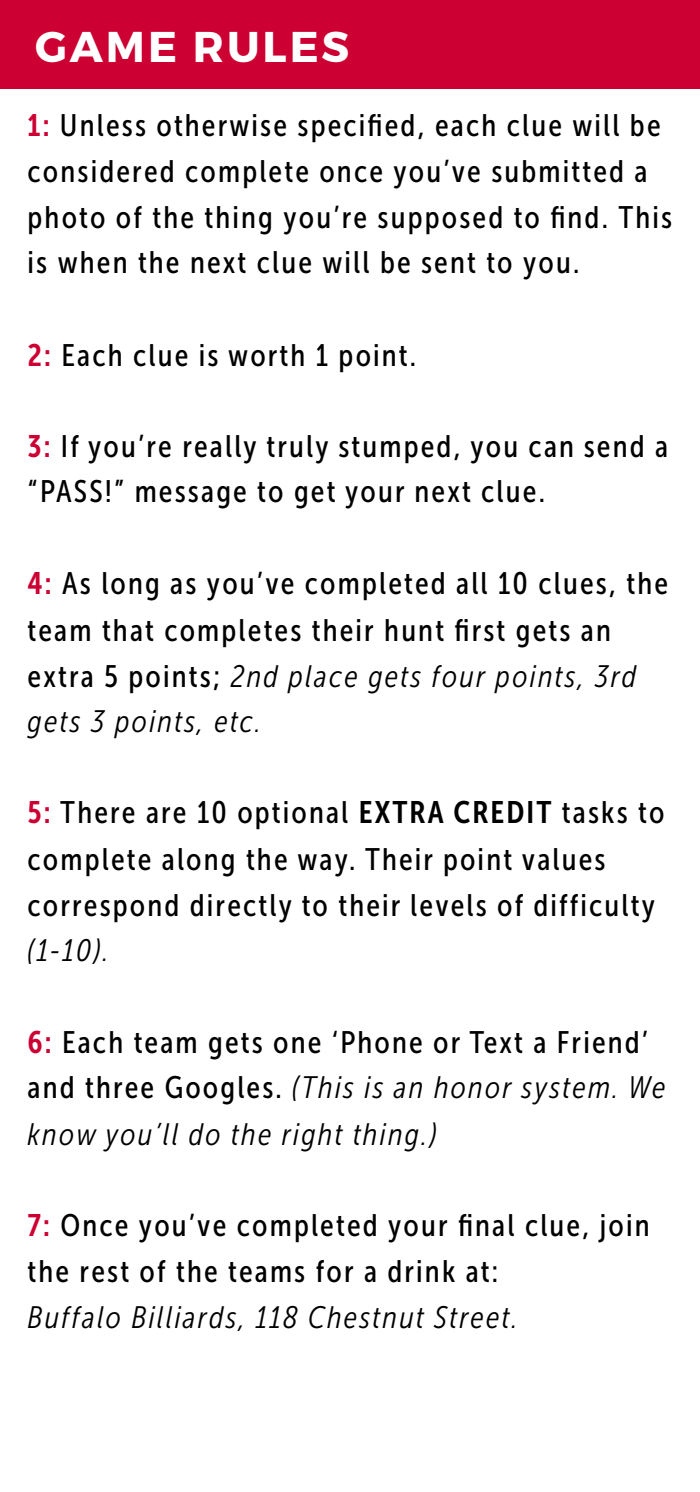
<style>
.page{position:relative;width:700px;height:1492px;background:#fff}
.page>*{position:absolute;margin:0;border:0;box-sizing:border-box;transform-origin:0 0}
.t1{font:700 43px "Montserrat";letter-spacing:.07em;color:#fff}
.t2{font:31px/45.6px "Museo Sans Cond 500";letter-spacing:.07em;color:#000}
.t3{font:italic 31px/45.7px "Museo Sans Cond 300";letter-spacing:.07em;color:#000}
.s1{font-family:"Museo Sans Cond 700";color:#c03}
.s2{font-family:"Museo Sans Cond 500";font-style:normal}
.s3{font-family:"Museo Sans Cond 700"}
</style>
<div class="page">
<div style="left:0;top:0;width:700px;height:89px;background:#c03"></div>
<h1 class="t1" style="left:35px;top:20px;width:316px">GAME RULES</h1>
<p class="t2" style="left:28px;top:103px;width:646px"><span class="s1">1:</span> Unless otherwise specified, each clue will be considered complete once you’ve submitted a photo of the thing you’re supposed to find. This is when the next clue will be sent to you.</p>
<p class="t2" style="left:28px;top:333px;width:390px"><span class="s1">2:</span> Each clue is worth 1 point.</p>
<p class="t2" style="left:28px;top:424px;width:642px"><span class="s1">3:</span> If you’re really truly stumped, you can send a “PASS!” message to get your next clue.</p>
<p class="t2" style="left:28px;top:561px;width:642px;line-height:46.7px"><span class="s1">4:</span> As long as you’ve completed all 10 clues, the team that completes their hunt first gets an</p>
<p class="t3" style="left:28px;top:654px;width:610px"><span class="s2">extra 5 points;</span> 2nd place gets four points, 3rd gets 3 points, etc.</p>
<p class="t2" style="left:28px;top:790px;width:638px;line-height:46.2px"><span class="s1">5:</span> There are 10 optional <span class="s3">EXTRA CREDIT</span> tasks to complete along the way. Their point values correspond directly to their levels of difficulty</p>
<p class="t3" style="left:28px;top:928px;width:83px">(1-10).</p>
<p class="t2" style="left:28px;top:1020px;width:622px"><span class="s1">6:</span> Each team gets one ‘Phone or Text a Friend’</p>
<p class="t3" style="left:28px;top:1064px;width:640px;line-height:47.1px"><span class="s2">and three Googles.</span> (This is an honor system. We know you’ll do the right thing.)</p>
<p class="t2" style="left:28px;top:1203px;width:624px"><span class="s1">7:</span> Once you’ve completed your final clue, join the rest of the teams for a drink at:</p>
<p class="t3" style="left:28px;top:1295px;width:492px">Buffalo Billiards, 118 Chestnut Street.</p>
</div>
